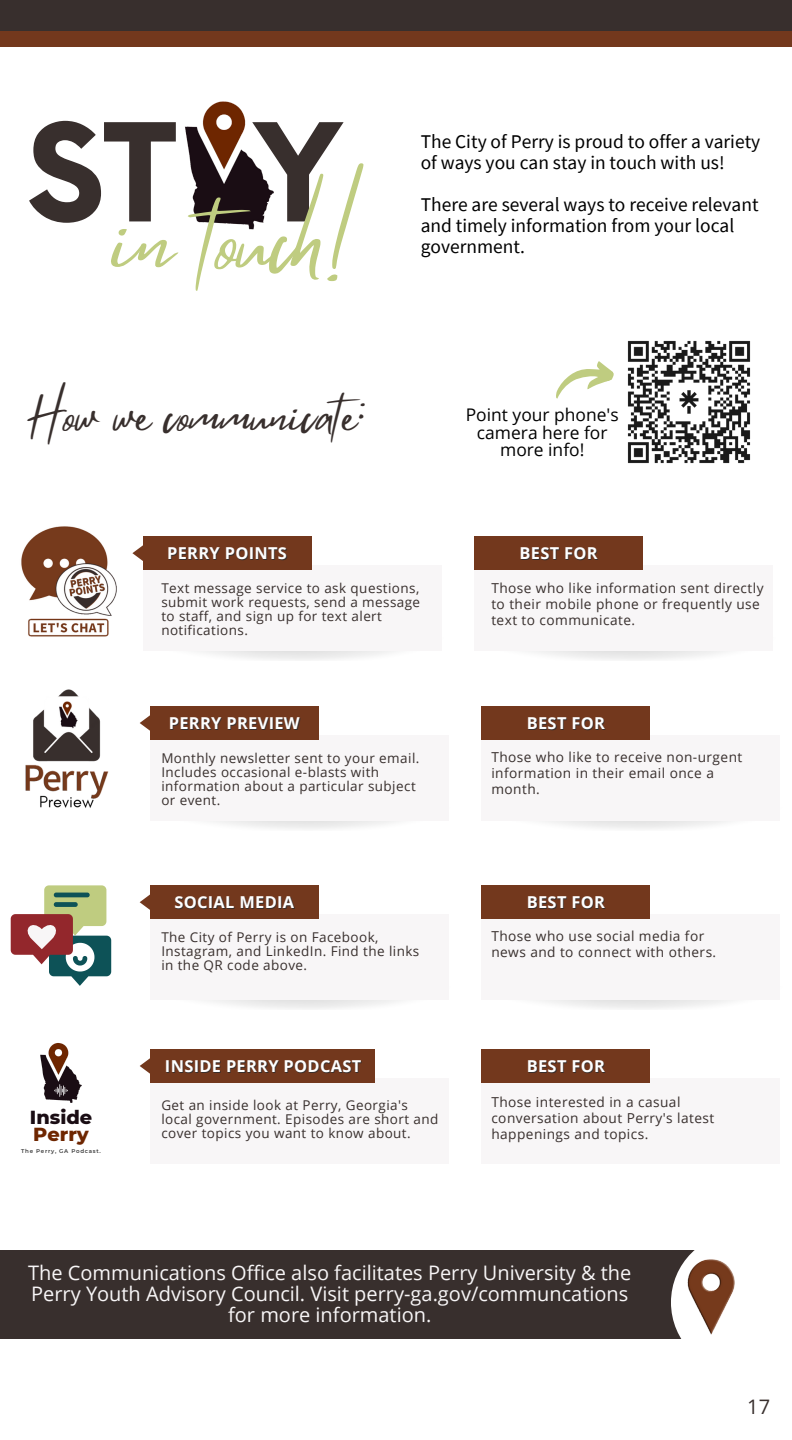
<style>
.page{position:relative;width:792px;height:1440px;background:#fff}
.page>*{position:absolute;margin:0;border:0;box-sizing:border-box;transform-origin:0 0}
.t1{font:700 132.4px "Now";color:#382f2d}
.t2{font:89px "Mistrully";color:#bfcc80}
.t3{font:47.6px "Mistrully";color:#382f2d}
.t4{font:20px/21px "Open Sans";color:#f8f6f7;text-align:center}
.t5{font:20px "Open Sans";color:#382f2d}
.t6{font:19.4px/21.2px "Source Sans Pro";color:#000}
.t7{font:800 19.2px "Montserrat";color:#1a0d14}
.t8{font:800 19.2px "Montserrat";color:#6e2600}
.t9{font:17.4px/17.4px "Open Sans";color:#000;text-align:center}
.t10{font:700 16.4px "Open Sans";letter-spacing:.02em;color:#fff}
.t11{font:13.6px/16px "Open Sans";letter-spacing:.03em;color:#382f2d}
.t12{font:13.4px/14.2px "Open Sans";letter-spacing:.03em;color:#382f2d}
.t13{font:600 5.6px "Montserrat";letter-spacing:.13em;color:#3b3b3b}
</style>
<div class="page">
<div style="left:143px;top:565px;width:298px;height:86px;background:#f8f6f7"></div>
<svg style="left:132px;top:545px;width:11px;height:16px"></svg>
<div style="left:143px;top:536px;width:168px;height:34px;background:#73381d"></div>
<img style="left:21px;top:526px;width:96px;height:111px">
<div style="left:474px;top:565px;width:299px;height:86px;background:#f8f6f7"></div>
<div style="left:474px;top:536px;width:169px;height:34px;background:#73381d"></div>
<div style="left:150px;top:735px;width:299px;height:86px;background:#f8f6f7"></div>
<svg style="left:140px;top:715px;width:10px;height:16px"></svg>
<div style="left:150px;top:706px;width:169px;height:34px;background:#73381d"></div>
<div style="left:482px;top:735px;width:298px;height:86px;background:#f8f6f7"></div>
<div style="left:482px;top:706px;width:168px;height:34px;background:#73381d"></div>
<img style="left:25px;top:689px;width:84px;height:119px">
<div style="left:150px;top:914px;width:299px;height:86px;background:#f8f6f7"></div>
<svg style="left:140px;top:894px;width:10px;height:16px"></svg>
<div style="left:150px;top:885px;width:169px;height:34px;background:#73381d"></div>
<div style="left:482px;top:914px;width:298px;height:86px;background:#f8f6f7"></div>
<div style="left:482px;top:885px;width:168px;height:34px;background:#73381d"></div>
<svg style="left:11px;top:885px;width:100px;height:101px"></svg>
<div style="left:150px;top:1078px;width:299px;height:86px;background:#f8f6f7"></div>
<svg style="left:140px;top:1058px;width:10px;height:16px"></svg>
<div style="left:150px;top:1049px;width:224px;height:34px;background:#73381d"></div>
<div style="left:482px;top:1078px;width:298px;height:86px;background:#f8f6f7"></div>
<div style="left:482px;top:1049px;width:168px;height:34px;background:#73381d"></div>
<img style="left:40px;top:1043px;width:42px;height:60px">
<svg style="left:54px;top:1084px;width:14px;height:13px"></svg>
<img style="left:627px;top:340px;width:123px;height:123px">
<svg style="left:556px;top:361px;width:58px;height:38px"></svg>
<div style="left:0;top:17px;width:792px;height:30px;background:#73381d"></div>
<div style="left:0;top:0;width:792px;height:31px;background:#382f2d"></div>
<img style="left:185px;top:101px;width:89px;height:129px">
<div style="left:0;top:1250px;width:747px;height:89px;background:#382f2d"></div>
<svg style="left:671px;top:1250px;width:76px;height:89px"></svg>
<img style="left:682px;top:1259px;width:57px;height:78px">
<p class="t1" style="left:26px;top:102px;width:317px">ST Y</p>
<p class="t2" style="left:113px;top:169px;width:257px">in touch!</p>
<p class="t3" style="left:26px;top:378px;width:343px">How we communicate:</p>
<p class="t6" style="left:421px;top:130px;width:341px">The City of Perry is proud to offer a variety of ways you can stay in touch with us!</p>
<p class="t6" style="left:421px;top:194px;width:339px">There are several ways to receive relevant and timely information from your local government.</p>
<p class="t9" style="left:466px;top:406px;width:154px">Point your phone's camera here for more info!</p>
<p class="t10" style="left:167px;top:542px;width:121px">PERRY POINTS</p>
<p class="t12" style="left:161px;top:580px;width:260px">Text message service to ask questions, submit work requests, send a message to staff, and sign up for text alert notifications.</p>
<p class="t10" style="left:520px;top:542px;width:80px">BEST FOR</p>
<p class="t11" style="left:491px;top:580px;width:274px">Those who like information sent directly to their mobile phone or frequently use text to communicate.</p>
<p class="t10" style="left:169px;top:712px;width:132px">PERRY PREVIEW</p>
<p class="t10" style="left:527px;top:712px;width:80px">BEST FOR</p>
<p class="t11" style="left:491px;top:749px;width:252px">Those who like to receive non-urgent information in their email once a month.</p>
<p class="t12" style="left:161px;top:750px;width:260px">Monthly newsletter sent to your email.<br>Includes occasional e-blasts with information about a particular subject or event.</p>
<p class="t7" style="left:30px;top:1105px;width:64px">Inside</p>
<p class="t8" style="left:33px;top:1122px;width:57px">Perry</p>
<p class="t13" style="left:21px;top:1148px;width:81px">The Perry, GA Podcast.</p>
<p class="t10" style="left:174px;top:891px;width:121px">SOCIAL MEDIA</p>
<p class="t10" style="left:527px;top:891px;width:80px">BEST FOR</p>
<p class="t11" style="left:491px;top:928px;width:226px">Those who use social media for news and to connect with others.</p>
<p class="t12" style="left:161px;top:930px;width:260px">The City of Perry is on Facebook,<br>Instagram, and LinkedIn. Find the links in the QR code above.</p>
<p class="t10" style="left:165px;top:1055px;width:198px">INSIDE PERRY PODCAST</p>
<p class="t10" style="left:527px;top:1055px;width:80px">BEST FOR</p>
<p class="t11" style="left:491px;top:1094px;width:224px">Those interested in a casual conversation about Perry's latest happenings and topics.</p>
<p class="t12" style="left:161px;top:1097px;width:279px">Get an inside look at Perry, Georgia's local government. Episodes are short and cover topics you want to know about.</p>
<p class="t4" style="left:28px;top:1261px;width:605px">The Communications Office also facilitates Perry University &amp; the<br>Perry Youth Advisory Council. Visit perry-ga.gov/communcations for more information.</p>
<p class="t5" style="left:747px;top:1393px;width:24px">17</p>
</div>
